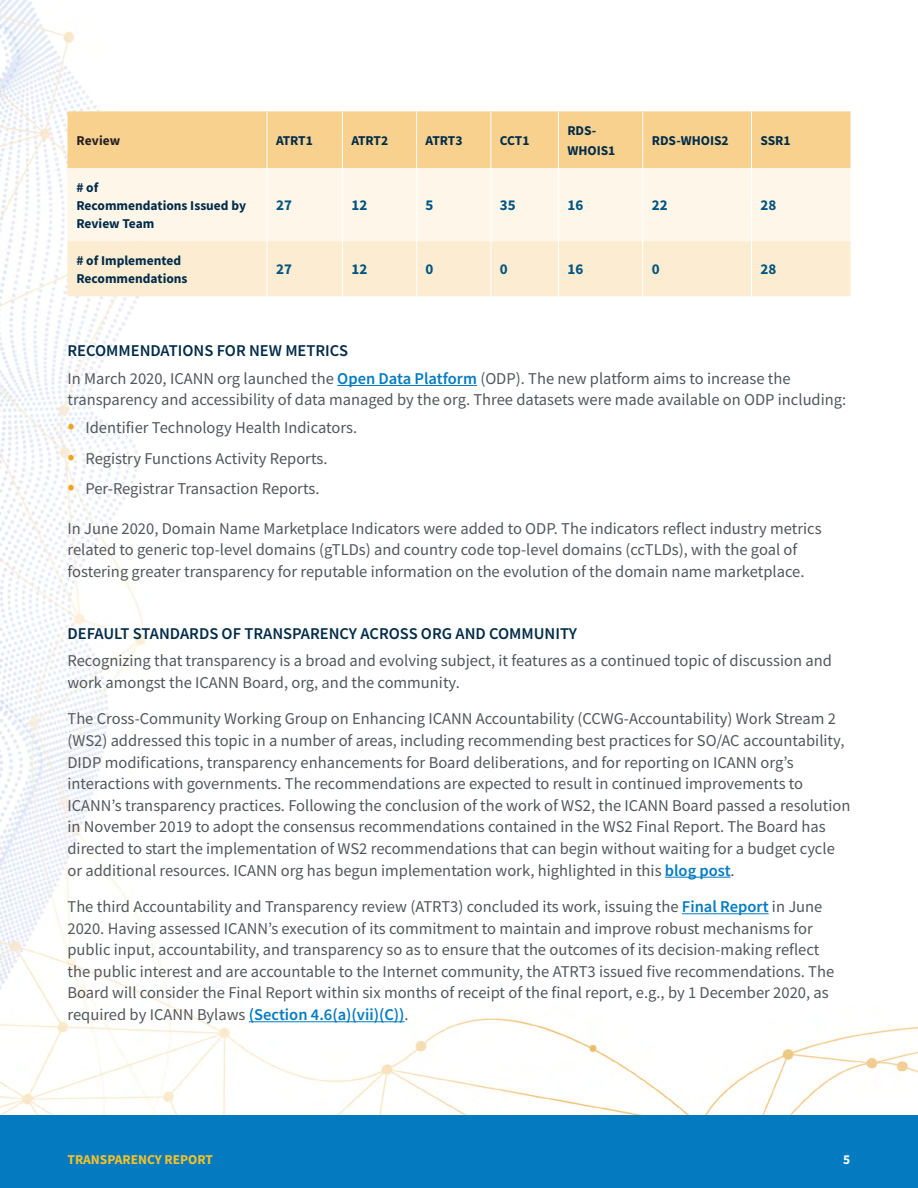
<style>
.page{position:relative;width:918px;height:1188px;background:#fff}
.page>*{position:absolute;margin:0;border:0;box-sizing:border-box;transform-origin:0 0}
.t1{font:16.5px/21.6px "Source Sans Pro";color:#53565a}
.t2{font:600 16.5px "Source Sans Pro";color:#002b49}
.t3{font:700 15px "Source Sans Pro";letter-spacing:.01em;color:#005580}
.t4{font:700 13.5px/18px "Source Sans Pro";color:#002b49}
.t5{font:700 13.5px "Source Sans Pro";color:#f4c22a}
.t6{font:700 13.5px "Source Sans Pro";letter-spacing:.005em;color:#231f20}
.t7{font:700 13.5px "Source Sans Pro";color:#fff}
.s1{font-weight:600;color:#002b49}
.s2{font-weight:600;color:#047bc1}
.s3{font-size:24px;color:#f1a31e}
</style>
<div class="page">
<img style="left:0;top:0;width:918px;height:1116px">
<div style="left:0;top:1116px;width:918px;height:72px;background:#047bc1"></div>
<hr style="left:337px;top:385px;width:140px;height:1px;background:#047bc1">
<hr style="left:665px;top:877px;width:66px;height:1px;background:#047bc1">
<hr style="left:682px;top:913px;width:87px;height:1px;background:#047bc1">
<hr style="left:249px;top:1021px;width:156px;height:1px;background:#047bc1">
<div style="left:68px;top:111px;width:782px;height:57px;background:#f8d18f"></div>
<div style="left:68px;top:168px;width:782px;height:73px;background:#fef6e9"></div>
<div style="left:68px;top:241px;width:782px;height:55px;background:#fcedd2"></div>
<hr style="left:267px;top:111px;width:1px;height:57px;background:#fff">
<hr style="left:342px;top:111px;width:1px;height:57px;background:#fff">
<hr style="left:416px;top:111px;width:1px;height:57px;background:#fff">
<hr style="left:490px;top:111px;width:1px;height:57px;background:#fff">
<hr style="left:558px;top:111px;width:1px;height:57px;background:#fff">
<hr style="left:642px;top:111px;width:1px;height:57px;background:#fff">
<hr style="left:751px;top:111px;width:1px;height:57px;background:#fff">
<hr style="left:267px;top:168px;width:1px;height:73px;background:#fff">
<hr style="left:342px;top:168px;width:1px;height:73px;background:#fff">
<hr style="left:416px;top:168px;width:1px;height:73px;background:#fff">
<hr style="left:490px;top:168px;width:1px;height:73px;background:#fff">
<hr style="left:558px;top:168px;width:1px;height:73px;background:#fff">
<hr style="left:642px;top:168px;width:1px;height:73px;background:#fff">
<hr style="left:751px;top:168px;width:1px;height:73px;background:#fff">
<hr style="left:267px;top:241px;width:1px;height:55px;background:#fff">
<hr style="left:342px;top:241px;width:1px;height:55px;background:#fff">
<hr style="left:416px;top:241px;width:1px;height:55px;background:#fff">
<hr style="left:490px;top:241px;width:1px;height:55px;background:#fff">
<hr style="left:558px;top:241px;width:1px;height:55px;background:#fff">
<hr style="left:642px;top:241px;width:1px;height:55px;background:#fff">
<hr style="left:751px;top:241px;width:1px;height:55px;background:#fff">
<p class="t6" style="left:76px;top:131px;width:45px">Review</p>
<p class="t4" style="left:276px;top:131px;width:38px">ATRT1</p>
<p class="t4" style="left:351px;top:131px;width:38px">ATRT2</p>
<p class="t4" style="left:426px;top:131px;width:38px">ATRT3</p>
<p class="t4" style="left:500px;top:131px;width:31px">CCT1</p>
<p class="t4" style="left:567px;top:121px;width:50px;line-height:19.5px">RDS-<br>WHOIS1</p>
<p class="t4" style="left:652px;top:131px;width:78px">RDS-WHOIS2</p>
<p class="t4" style="left:761px;top:131px;width:32px">SSR1</p>
<p class="t4" style="left:76px;top:178px;width:171px"># of<br>Recommendations Issued by<br>Review Team</p>
<p class="t3" style="left:276px;top:195px;width:17px">27</p>
<p class="t3" style="left:351px;top:195px;width:17px">12</p>
<p class="t3" style="left:426px;top:195px;width:9px">5</p>
<p class="t3" style="left:500px;top:195px;width:17px">35</p>
<p class="t3" style="left:567px;top:195px;width:17px">16</p>
<p class="t3" style="left:652px;top:195px;width:17px">22</p>
<p class="t3" style="left:760px;top:195px;width:17px">28</p>
<p class="t4" style="left:76px;top:251px;width:113px"># of Implemented<br>Recommendations</p>
<p class="t3" style="left:276px;top:259px;width:17px">27</p>
<p class="t3" style="left:351px;top:259px;width:17px">12</p>
<p class="t3" style="left:426px;top:259px;width:9px">0</p>
<p class="t3" style="left:500px;top:259px;width:9px">0</p>
<p class="t3" style="left:567px;top:259px;width:17px">16</p>
<p class="t3" style="left:652px;top:259px;width:9px">0</p>
<p class="t3" style="left:760px;top:259px;width:17px">28</p>
<p class="t1" style="left:68px;top:337px;width:725px;line-height:27.6px"><span class="s1">RECOMMENDATIONS FOR NEW METRICS<br></span>In March 2020, ICANN org launched the <span class="s2">Open Data Platform</span> (ODP). The new platform aims to increase the</p>
<p class="t1" style="left:68px;top:389px;width:780px">transparency and accessibility of data managed by the org. Three datasets were made available on ODP including:</p>
<p class="t1" style="left:68px;top:417px;width:291px"><span class="s3">•</span> Identifier Technology Health Indicators.</p>
<p class="t1" style="left:68px;top:447px;width:261px"><span class="s3">•</span> Registry Functions Activity Reports.</p>
<p class="t1" style="left:68px;top:478px;width:253px"><span class="s3">•</span> Per-Registrar Transaction Reports.</p>
<p class="t1" style="left:67px;top:517px;width:756px">In June 2020, Domain Name Marketplace Indicators were added to ODP. The indicators reflect industry metrics related to generic top-level domains (gTLDs) and country code top-level domains (ccTLDs), with the goal of fostering greater transparency for reputable information on the evolution of the domain name marketplace.</p>
<p class="t2" style="left:67px;top:622px;width:511px">DEFAULT STANDARDS OF TRANSPARENCY ACROSS ORG AND COMMUNITY</p>
<p class="t1" style="left:68px;top:650px;width:766px">Recognizing that transparency is a broad and evolving subject, it features as a continued topic of discussion and work amongst the ICANN Board, org, and the community.</p>
<p class="t1" style="left:68px;top:708px;width:784px">The Cross-Community Working Group on Enhancing ICANN Accountability (CCWG-Accountability) Work Stream 2 (WS2) addressed this topic in a number of areas, including recommending best practices for SO/AC accountability, DIDP modifications, transparency enhancements for Board deliberations, and for reporting on ICANN org’s interactions with governments. The recommendations are expected to result in continued improvements to ICANN’s transparency practices. Following the conclusion of the work of WS2, the ICANN Board passed a resolution in November 2019 to adopt the consensus recommendations contained in the WS2 Final Report. The Board has directed to start the implementation of WS2 recommendations that can begin without waiting for a budget cycle or additional resources. ICANN org has begun implementation work, highlighted in this <span class="s2">blog post</span>.</p>
<p class="t1" style="left:68px;top:896px;width:768px">The third Accountability and Transparency review (ATRT3) concluded its work, issuing the <span class="s2">Final Report</span> in June 2020. Having assessed ICANN’s execution of its commitment to maintain and improve robust mechanisms for public input, accountability, and transparency so as to ensure that the outcomes of its decision-making reflect the public interest and are accountable to the Internet community, the ATRT3 issued five recommendations. The Board will consider the Final Report within six months of receipt of the final report, e.g., by 1 December 2020, as required by ICANN Bylaws <span class="s2">(Section 4.6(a)(vii)(C))</span>.</p>
<p class="t5" style="left:68px;top:1151px;width:147px">TRANSPARENCY REPORT</p>
<p class="t7" style="left:843px;top:1151px;width:9px">5</p>
</div>
